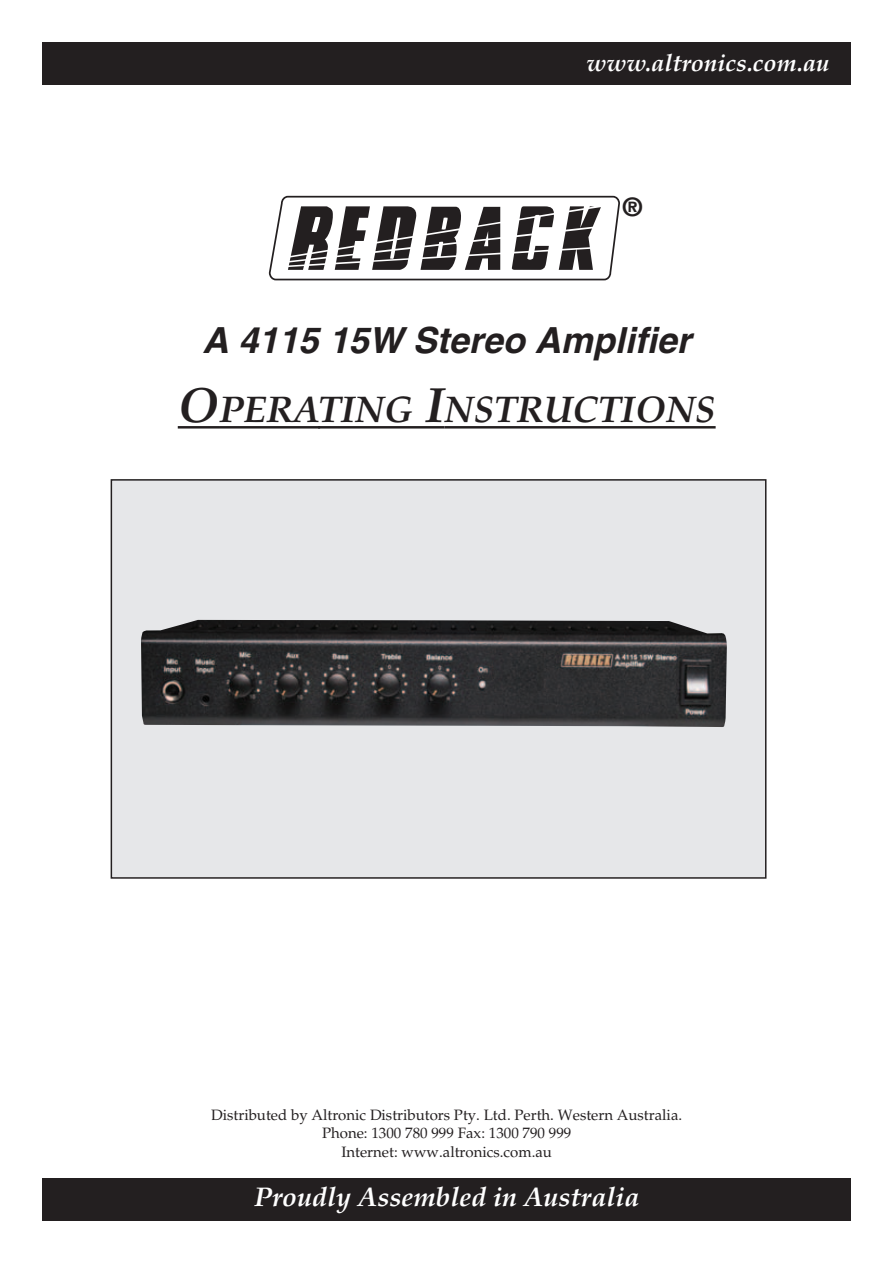
<style>
.page{position:relative;width:893px;height:1263px;background:#fff}
.page>*{position:absolute;margin:0;border:0;box-sizing:border-box;transform-origin:0 0}
.t1{font:italic 700 37.2px "Palatino";color:#231f20}
.t2{font:italic 700 36px "Helvetica";color:#231f20}
.t3{font:italic 700 27px "Palatino";color:#fff}
.t4{font:700 25.5px "Helvetica";color:#231f20}
.t5{font:italic 700 24px "Palatino";color:#fff}
.t6{font:15px/18.1px "Palatino";color:#231f20;text-align:center}
.s1{font-size:49.5px}
</style>
<div class="page">
<div style="left:112px;top:481px;width:653px;height:396px;background:#e6e7e9"></div>
<img style="left:141px;top:620px;width:586px;height:107px">
<div style="left:111px;top:479px;width:655px;height:400px;border:2px solid #231f20"></div>
<svg style="left:268px;top:195px;width:352px;height:86px"></svg>
<div style="left:43px;top:43px;width:807px;height:42px;background:#231f20"></div>
<div style="left:43px;top:1178px;width:807px;height:42px;background:#231f20"></div>
<hr style="left:178px;top:426px;width:41px;height:3px;background:#231f20">
<hr style="left:219px;top:426px;width:101px;height:3px;background:#231f20">
<hr style="left:318px;top:426px;width:95px;height:3px;background:#231f20">
<hr style="left:413px;top:426px;width:31px;height:3px;background:#231f20">
<hr style="left:444px;top:426px;width:271px;height:3px;background:#231f20">
<h3 class="t5" style="left:586px;top:53px;width:244px">www.altronics.com.au</h3>
<h3 class="t4" style="left:623px;top:197px;width:20px">®</h3>
<h2 class="t2" style="left:202px;top:327px;width:497px">A 4115 15W Stereo Amplifier</h2>
<h1 class="t1" style="left:178px;top:395px;width:539px"><span class="s1">O</span>PERATING <span class="s1">I</span>NSTRUCTIONS</h1>
<p class="t6" style="left:211px;top:1108px;width:472px">Distributed by Altronic Distributors Pty. Ltd. Perth. Western Australia.<br>Phone: 1300 780 999 Fax: 1300 790 999<br>Internet: www.altronics.com.au</p>
<h3 class="t3" style="left:254px;top:1187px;width:387px">Proudly Assembled in Australia</h3>
</div>
